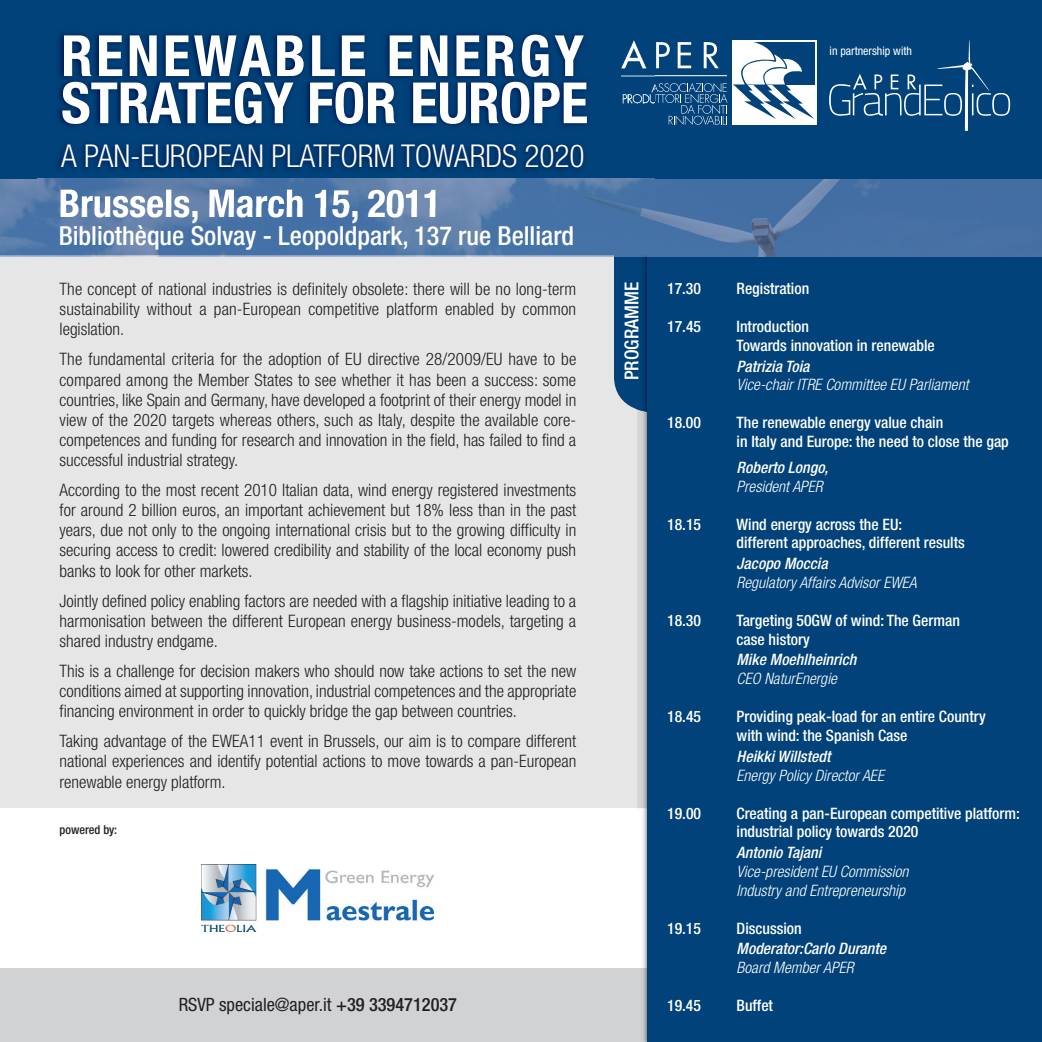
<style>
.page{position:relative;width:1042px;height:1042px;background:#fff}
.page>*{position:absolute;margin:0;border:0;box-sizing:border-box;transform-origin:0 0}
.t1{font:700 condensed 56.88px/47.1px "Helvetica Neue";color:#fff}
.t2{font:700 condensed 38.5px "Helvetica Neue";color:#fff}
.t3{font:300 condensed 31.5px "Helvetica Neue";letter-spacing:-.005em;color:#fff}
.t4{font:500 condensed 26.25px "Helvetica Neue";color:#fff}
.t5{font:500 condensed 19.25px "Helvetica Neue";color:#fff}
.t6{font:condensed 18.38px "Helvetica Neue";color:#231f20}
.t7{font:300 condensed 17.15px/20.1px "Helvetica Neue";color:#231f20;text-align:justify}
.t8{font:500 condensed 15.75px/18.9px "Helvetica Neue";color:#fff}
.t9{font:italic 300 condensed 15.75px/18.9px "Helvetica Neue";letter-spacing:.005em;color:#fff}
.t10{font:italic 500 condensed 15.75px "Helvetica Neue";color:#fff}
.t11{font:500 condensed 12.25px "Helvetica Neue";color:#231f20}
.t12{font:condensed 11.9px "Helvetica Neue";color:#fff}
.s1{font-weight:500}
</style>
<div class="page">
<div style="left:0;top:969px;width:652px;height:73px;background:#d1d2d4"></div>
<div style="left:0;top:254px;width:647px;height:554px;background:#e6e6e6"></div>
<img style="left:637px;top:412px;width:10px;height:557px">
<img style="left:643px;top:969px;width:4px;height:73px">
<div style="left:647px;top:10px;width:395px;height:1032px;background:#004279"></div>
<div style="left:0;top:0;width:1042px;height:255px;background:#004279"></div>
<svg style="left:614px;top:255px;width:38px;height:157px"></svg>
<img style="left:647px;top:255px;width:395px;height:1px">
<img style="left:0;top:179px;width:1042px;height:76px">
<div style="left:733px;top:40px;width:84px;height:84px;background:#fff"></div>
<svg style="left:733px;top:42px;width:81px;height:77px"></svg>
<svg style="left:654px;top:83px;width:73px;height:42px"></svg>
<hr style="left:622px;top:75px;width:105px;height:1px;background:#fff">
<svg style="left:656px;top:42px;width:14px;height:26px"></svg>
<svg style="left:677px;top:42px;width:14px;height:26px"></svg>
<svg style="left:704px;top:42px;width:15px;height:26px"></svg>
<img style="left:38px;top:33px;width:616px;height:174px">
<img style="left:61px;top:190px;width:242px;height:17px">
<img style="left:615px;top:35px;width:39px;height:95px">
<svg style="left:829px;top:40px;width:181px;height:91px"></svg>
<img style="left:202px;top:864px;width:232px;height:67px">
<h1 class="t1" style="left:61px;top:37px;width:528px">RENEWABLE ENERGY<br>STRATEGY FOR EUROPE</h1>
<h3 class="t3" style="left:61px;top:144px;width:525px">A PAN-EUROPEAN PLATFORM TOWARDS 2020</h3>
<h2 class="t2" style="left:59px;top:190px;width:384px">Brussels, March 15, 2011</h2>
<h3 class="t4" style="left:59px;top:226px;width:517px">Bibliothèque Solvay - Leopoldpark, 137 rue Belliard</h3>
<p class="t7" style="left:60px;top:280px;width:518px">The concept of national industries is definitely obsolete: there will be no long-term sustainability without a pan-European competitive platform enabled by common legislation.</p>
<p class="t7" style="left:60px;top:351px;width:518px">The fundamental criteria for the adoption of EU directive 28/2009/EU have to be compared among the Member States to see whether it has been a success: some countrie s, like Spain and Germany, have developed a footprint of their energy model in view of the 2020 targets whereas others, such as Italy, despite the available core&shy;competences and funding for research and innovation in the field, has failed to find a successful industrial strategy.</p>
<p class="t7" style="left:60px;top:481px;width:518px">According to the most recent 2010 Italian data, wind energy registered investments for around 2 billion euros, an important achievement but 18% less than in the past years, due not only to the ongoing international crisis but to the growing difficulty in securing access to credit: lowered credibility and stability of the local economy push banks to look for other markets.</p>
<p class="t7" style="left:60px;top:592px;width:518px">Jointly defined policy enabling factors are needed with a flagship initiative leading to a harmonisation between the different European energy business-models, targeting a shared industry endgame.</p>
<p class="t7" style="left:60px;top:662px;width:518px">This is a challenge for decision makers who should now take actions to set the new conditions aimed at supporting innovation, industrial competences and the appropriate financing environment in order to quickly bridge the gap between countries.</p>
<p class="t7" style="left:60px;top:732px;width:518px">Taking advantage of the EWEA11 event in Brussels, our aim is to compare different national experiences and identify potential actions to move towards a pan-European renewable energy platform.</p>
<p class="t11" style="left:60px;top:825px;width:59px">powered by:</p>
<p class="t6" style="left:179px;top:998px;width:280px">RSVP speciale@aper.it <span class="s1">+39 3394712037</span></p>
<p class="t12" style="left:829px;top:47px;width:84px">in partnership with</p>
<p class="t5" style="left:625px;top:380px;width:100px;rotate:-90deg">PROGRAMME</p>
<p class="t8" style="left:667px;top:280px;width:35px">17.30</p>
<p class="t8" style="left:736px;top:280px;width:74px">Registration</p>
<p class="t8" style="left:667px;top:318px;width:35px">17.45</p>
<p class="t8" style="left:736px;top:318px;width:200px">Introduction<br>Towards innovation in renewable</p>
<p class="t10" style="left:736px;top:360px;width:77px">Patrizia Toia</p>
<p class="t9" style="left:736px;top:377px;width:236px">Vice-chairITRE Committee EU Parliament</p>
<p class="t8" style="left:667px;top:414px;width:35px">18.00</p>
<p class="t8" style="left:736px;top:414px;width:274px">The renewable energy value chain<br>in Italy and Europe: the need to close the gap</p>
<p class="t10" style="left:736px;top:461px;width:96px">Roberto Longo,</p>
<p class="t9" style="left:736px;top:478px;width:91px">PresidentAPER</p>
<p class="t8" style="left:667px;top:516px;width:35px">18.15</p>
<p class="t8" style="left:736px;top:516px;width:230px">Wind energy across the EU:<br>different approaches, different results</p>
<p class="t10" style="left:736px;top:558px;width:96px">Jacopo Moccia</p>
<p class="t9" style="left:736px;top:574px;width:182px">Regulatory Affairs AdvisorEWEA</p>
<p class="t8" style="left:667px;top:612px;width:35px">18.30</p>
<p class="t8" style="left:736px;top:612px;width:225px">Targeting 50GW of wind: The German case history</p>
<p class="t10" style="left:736px;top:654px;width:124px">Mike Moehlheinrich</p>
<p class="t9" style="left:736px;top:671px;width:105px">CEO NaturEnergie</p>
<p class="t8" style="left:667px;top:708px;width:35px">18.45</p>
<p class="t8" style="left:736px;top:708px;width:251px">Providing peak-load for an entire Country with wind: the Spanish Case</p>
<p class="t10" style="left:736px;top:750px;width:95px">HeikkiWillstedt</p>
<p class="t9" style="left:736px;top:767px;width:152px">Energy Policy DirectorAEE</p>
<p class="t8" style="left:667px;top:805px;width:35px">19.00</p>
<p class="t8" style="left:736px;top:805px;width:285px">Creating a pan-European competitive platform: industrial policy towards 2020</p>
<p class="t10" style="left:736px;top:847px;width:89px">Antonio Tajani</p>
<p class="t9" style="left:736px;top:863px;width:176px">Vice-presidentEU Commission<br>Industry and Entrepreneurship</p>
<p class="t8" style="left:667px;top:920px;width:35px">19.15</p>
<p class="t8" style="left:736px;top:920px;width:67px">Discussion</p>
<p class="t10" style="left:736px;top:943px;width:154px">Moderator:Carlo Durante</p>
<p class="t9" style="left:736px;top:959px;width:121px">Board MemberAPER</p>
<p class="t8" style="left:667px;top:997px;width:35px">19.45</p>
<p class="t8" style="left:736px;top:997px;width:38px">Buffet</p>
</div>
